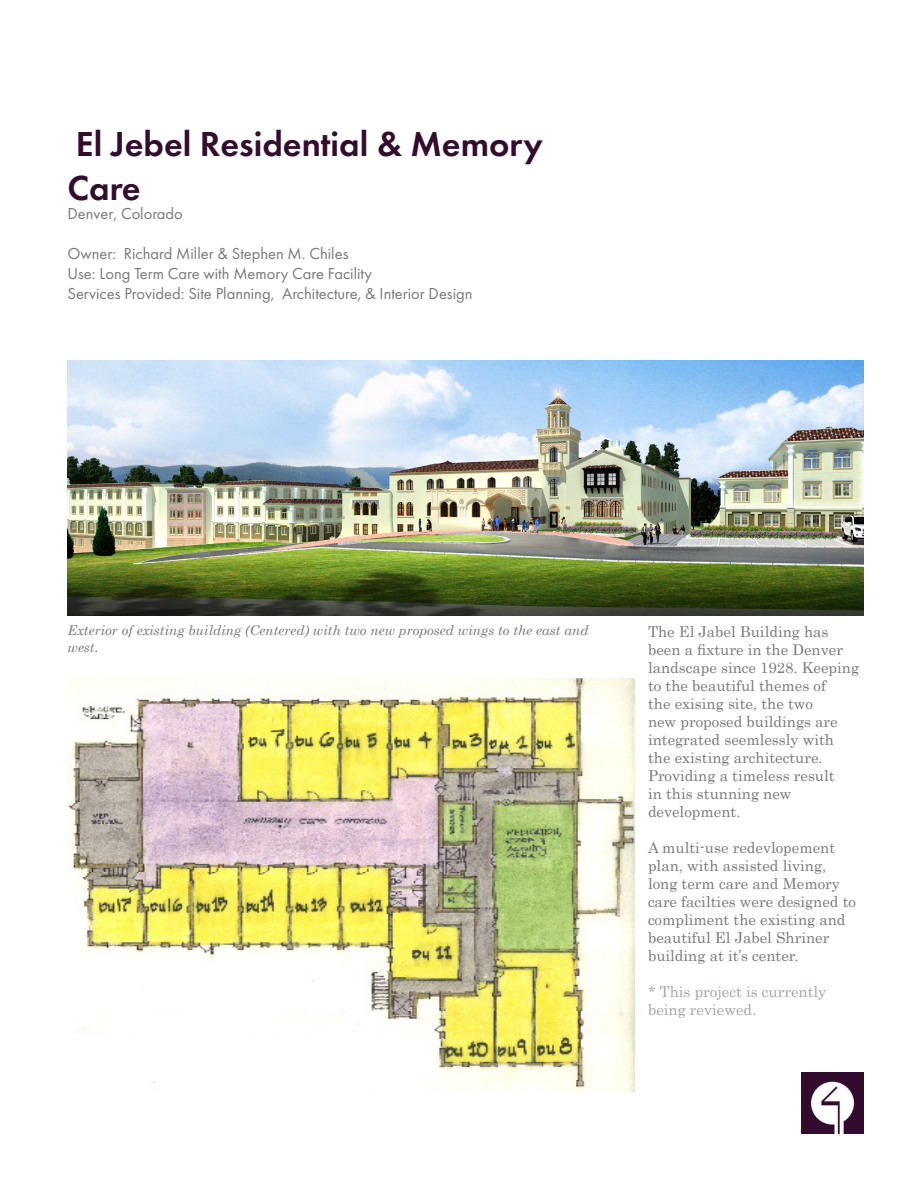
<style>
.page{position:relative;width:918px;height:1188px;background:#fff}
.page>*{position:absolute;margin:0;border:0;box-sizing:border-box;transform-origin:0 0}
.t1{font:600 36px/43.2px "Futura PT";color:#330d2e}
.t2{font:16.5px "Futura PT";color:#76787b}
.t3{font:15px/18px "Century";color:#76787b}
.t4{font:15px/18px "Century";color:#9ca99c}
.t5{font:italic 13.5px/16.2px "Century Schoolbook";color:#75777a}
</style>
<div class="page">
<img style="left:801px;top:1072px;width:63px;height:62px">
<img style="left:68px;top:678px;width:566px;height:414px">
<img style="left:68px;top:360px;width:796px;height:256px">
<p class="t1" style="left:68px;top:122px;width:477px">El Jebel Residential &amp; Memory<br>Care</p>
<p class="t2" style="left:68px;top:204px;width:117px">Denver, Colorado</p>
<p class="t2" style="left:68px;top:244px;width:282px">Owner: Richard Miller &amp; Stephen M. Chiles</p>
<p class="t2" style="left:68px;top:264px;width:306px">Use: Long Term Care with Memory Care Facility</p>
<p class="t2" style="left:68px;top:283px;width:407px">Services Provided: Site Planning, Architecture, &amp; Interior Design</p>
<p class="t5" style="left:68px;top:622px;width:523px">Exterior of existing building (Centered) with two new proposed wings to the east and west.</p>
<p class="t3" style="left:648px;top:621px;width:213px">The El Jabel Building has been a fixture in the Denver landscape since 1928. Keeping to the beautiful themes of<br>the exising site, the two<br>new proposed buildings are integrated seemlessly with the existing architecture.<br>Providing a timeless result<br>in this stunning new development.</p>
<p class="t3" style="left:648px;top:837px;width:210px">A multi-use redevlopement plan, with assisted living, long term care and Memory care facilties were designed to compliment the existing and beautiful El Jabel Shriner building at it’s center.</p>
<p class="t4" style="left:648px;top:981px;width:180px">* This project is currently being reviewed.</p>
</div>
